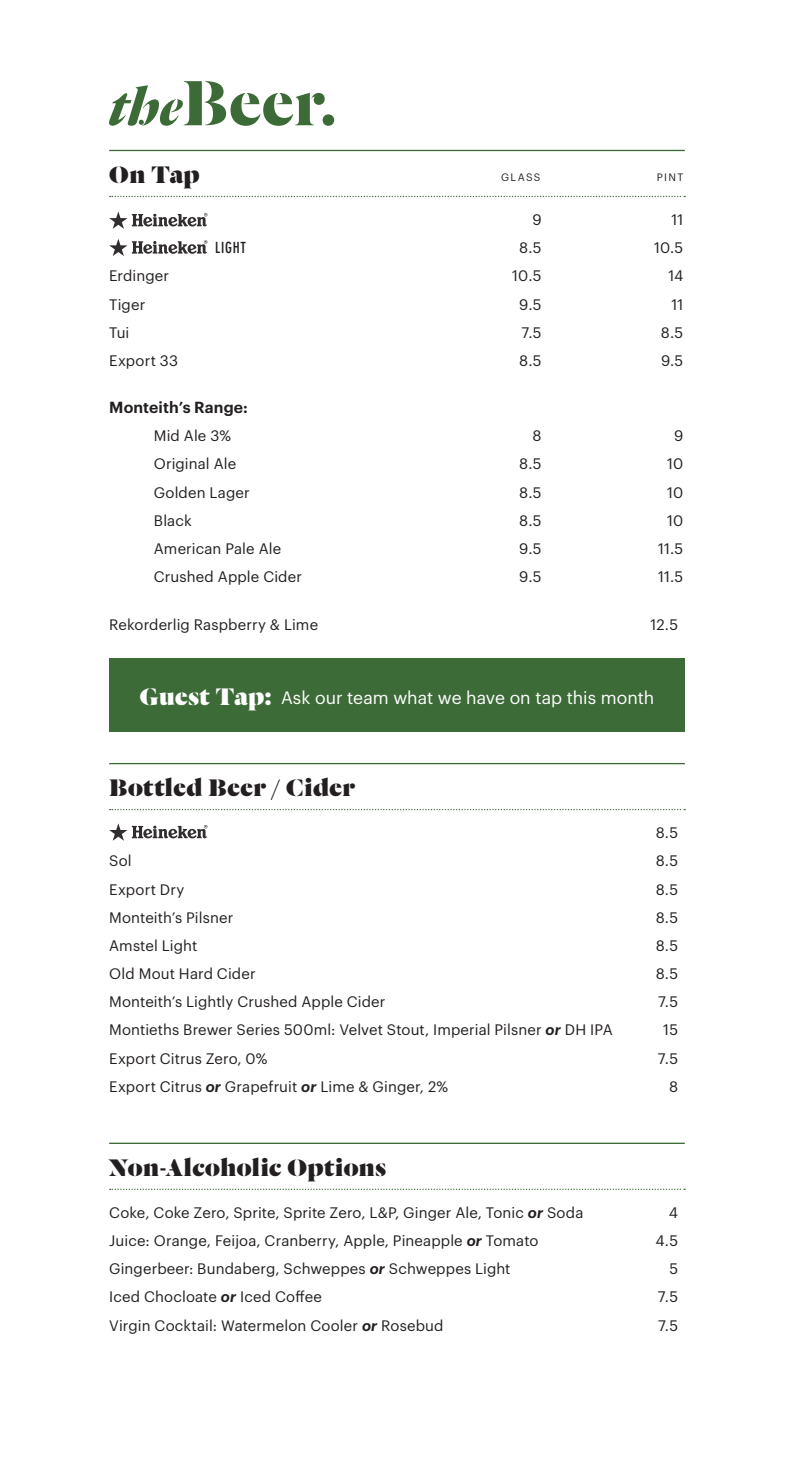
<style>
.page{position:relative;width:794px;height:1474px;background:#fff}
.page>*{position:absolute;margin:0;border:0;box-sizing:border-box;transform-origin:0 0}
.t1{font:700 70px "Dala Floda";color:#3c6b37}
.Section{font:900 26.25px "Dala Floda";letter-spacing:.015em;color:#231f20}
.t2{font:17.5px "Graphik";color:#fff}
.t3{font:600 15.75px "Graphik";letter-spacing:.01em;color:#231f20}
.t4{font:14.88px "Graphik";letter-spacing:.01em;color:#231f20}
.t5{font:condensed 14.88px "Futura LT";letter-spacing:.06em;color:#231f20}
.Section-2{font:10.5px "Graphik";letter-spacing:.13em;color:#231f20}
.s1{font-style:italic;font-size:56px}
.s2{font-family:"Dala Floda";font-weight:900;font-size:26.25px}
.s3{font-weight:600;font-style:italic}
</style>
<div class="page">
<hr style="left:109px;top:150px;width:576px;height:1px;background:#3c6b37">
<svg style="left:110px;top:196px;width:575px;height:1px"></svg>
<hr style="left:109px;top:763px;width:576px;height:1px;background:#3c6b37">
<svg style="left:110px;top:809px;width:575px;height:1px"></svg>
<hr style="left:109px;top:1142px;width:576px;height:1px;background:#3c6b37">
<svg style="left:110px;top:1188px;width:575px;height:1px"></svg>
<div style="left:109px;top:658px;width:576px;height:73px;background:#3c6b37"></div>
<svg style="left:109px;top:211px;width:98px;height:18px"></svg>
<svg style="left:109px;top:239px;width:98px;height:17px"></svg>
<svg style="left:109px;top:823px;width:98px;height:17px"></svg>
<p class="t1" style="left:109px;top:55px;width:229px"><span class="s1">the</span>Beer.</p>
<p class="Section" style="left:109px;top:156px;width:92px">On Tap</p>
<p class="Section-2" style="left:501px;top:169px;width:41px">GLASS</p>
<p class="Section-2" style="left:657px;top:169px;width:28px">PINT</p>
<p class="t4" style="left:532px;top:208px;width:11px">9</p>
<p class="t4" style="left:671px;top:208px;width:13px">11</p>
<p class="t5" style="left:215px;top:239px;width:32px">LIGHT</p>
<p class="t4" style="left:519px;top:237px;width:24px">8.5</p>
<p class="t4" style="left:654px;top:237px;width:31px">10.5</p>
<p class="t4" style="left:109px;top:265px;width:61px">Erdinger</p>
<p class="t4" style="left:512px;top:265px;width:31px">10.5</p>
<p class="t4" style="left:668px;top:265px;width:16px">14</p>
<p class="t4" style="left:109px;top:293px;width:38px">Tiger</p>
<p class="t4" style="left:519px;top:293px;width:24px">9.5</p>
<p class="t4" style="left:671px;top:293px;width:13px">11</p>
<p class="t4" style="left:109px;top:321px;width:22px">Tui</p>
<p class="t4" style="left:521px;top:321px;width:22px">7.5</p>
<p class="t4" style="left:661px;top:321px;width:24px">8.5</p>
<p class="t4" style="left:109px;top:349px;width:70px">Export 33</p>
<p class="t4" style="left:519px;top:349px;width:24px">8.5</p>
<p class="t4" style="left:661px;top:349px;width:24px">9.5</p>
<p class="t3" style="left:109px;top:395px;width:140px">Monteith’s Range:</p>
<p class="t4" style="left:154px;top:425px;width:79px">Mid Ale 3%</p>
<p class="t4" style="left:532px;top:425px;width:11px">8</p>
<p class="t4" style="left:674px;top:425px;width:11px">9</p>
<p class="t4" style="left:154px;top:453px;width:84px">Original Ale</p>
<p class="t4" style="left:519px;top:453px;width:24px">8.5</p>
<p class="t4" style="left:667px;top:453px;width:18px">10</p>
<p class="t4" style="left:154px;top:481px;width:97px">Golden Lager</p>
<p class="t4" style="left:519px;top:481px;width:24px">8.5</p>
<p class="t4" style="left:667px;top:481px;width:18px">10</p>
<p class="t4" style="left:154px;top:509px;width:39px">Black</p>
<p class="t4" style="left:519px;top:509px;width:24px">8.5</p>
<p class="t4" style="left:667px;top:509px;width:18px">10</p>
<p class="t4" style="left:154px;top:537px;width:129px">American Pale Ale</p>
<p class="t4" style="left:519px;top:537px;width:24px">9.5</p>
<p class="t4" style="left:658px;top:537px;width:27px">11.5</p>
<p class="t4" style="left:154px;top:565px;width:150px">Crushed Apple Cider</p>
<p class="t4" style="left:519px;top:565px;width:24px">9.5</p>
<p class="t4" style="left:658px;top:565px;width:27px">11.5</p>
<p class="t4" style="left:109px;top:613px;width:210px">Rekorderlig Raspberry &amp; Lime</p>
<p class="t4" style="left:650px;top:613px;width:29px">12.5</p>
<p class="t2" style="left:140px;top:684px;width:516px"><span class="s2">Guest Tap:</span> Ask our team what we have on tap this month</p>
<p class="Section" style="left:109px;top:769px;width:247px">Bottled Beer / Cider</p>
<p class="t4" style="left:655px;top:821px;width:24px">8.5</p>
<p class="t4" style="left:109px;top:849px;width:24px">Sol</p>
<p class="t4" style="left:655px;top:849px;width:24px">8.5</p>
<p class="t4" style="left:109px;top:878px;width:77px">Export Dry</p>
<p class="t4" style="left:655px;top:878px;width:24px">8.5</p>
<p class="t4" style="left:109px;top:906px;width:126px">Monteith’s Pilsner</p>
<p class="t4" style="left:655px;top:906px;width:24px">8.5</p>
<p class="t4" style="left:109px;top:934px;width:90px">Amstel Light</p>
<p class="t4" style="left:655px;top:934px;width:24px">8.5</p>
<p class="t4" style="left:109px;top:962px;width:148px">Old Mout Hard Cider</p>
<p class="t4" style="left:655px;top:962px;width:24px">8.5</p>
<p class="t4" style="left:109px;top:990px;width:278px">Monteith’s Lightly Crushed Apple Cider</p>
<p class="t4" style="left:658px;top:990px;width:22px">7.5</p>
<p class="t4" style="left:109px;top:1018px;width:505px">Montieths Brewer Series 500ml: Velvet Stout, Imperial Pilsner <span class="s3">or</span> DH IPA</p>
<p class="t4" style="left:663px;top:1018px;width:16px">15</p>
<p class="t4" style="left:109px;top:1047px;width:160px">Export Citrus Zero, 0%</p>
<p class="t4" style="left:658px;top:1047px;width:22px">7.5</p>
<p class="t4" style="left:109px;top:1075px;width:341px">Export Citrus <span class="s3">or</span> Grapefruit <span class="s3">or</span> Lime &amp; Ginger, 2%</p>
<p class="t4" style="left:669px;top:1075px;width:11px">8</p>
<p class="Section" style="left:109px;top:1148px;width:278px">Non-Alcoholic Options</p>
<p class="t4" style="left:109px;top:1201px;width:476px">Coke, Coke Zero, Sprite, Sprite Zero, L&amp;P, Ginger Ale, Tonic <span class="s3">or</span> Soda</p>
<p class="t4" style="left:669px;top:1201px;width:11px">4</p>
<p class="t4" style="left:109px;top:1229px;width:431px">Juice: Orange, Feijoa, Cranberry, Apple, Pineapple <span class="s3">or</span> Tomato</p>
<p class="t4" style="left:655px;top:1229px;width:24px">4.5</p>
<p class="t4" style="left:109px;top:1257px;width:403px">Gingerbeer: Bundaberg, Schweppes <span class="s3">or</span> Schweppes Light</p>
<p class="t4" style="left:669px;top:1257px;width:10px">5</p>
<p class="t4" style="left:109px;top:1285px;width:214px">Iced Chocloate <span class="s3">or</span> Iced Coffee</p>
<p class="t4" style="left:658px;top:1285px;width:22px">7.5</p>
<p class="t4" style="left:109px;top:1313px;width:336px">Virgin Cocktail: Watermelon Cooler <span class="s3">or</span> Rosebud</p>
<p class="t4" style="left:658px;top:1313px;width:22px">7.5</p>
</div>
